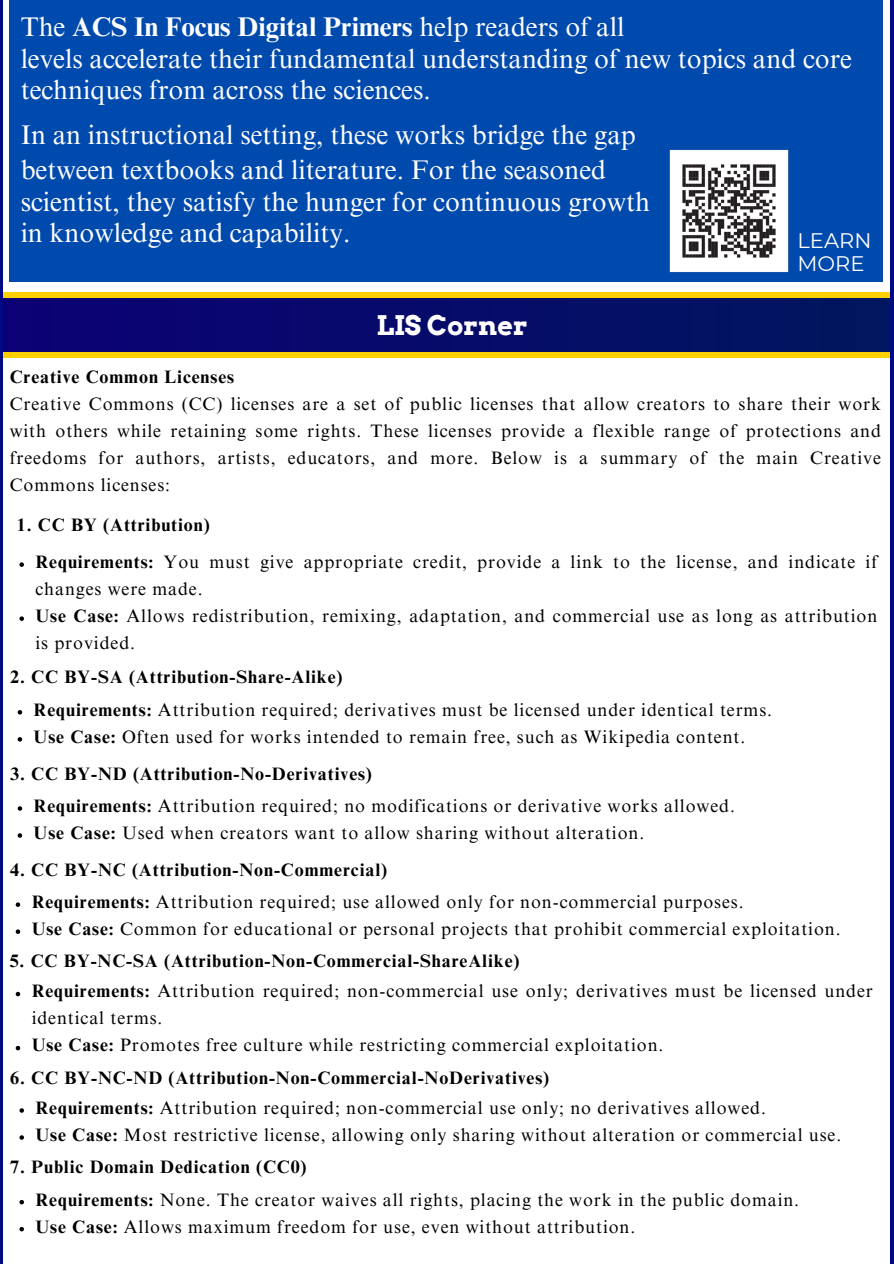
<style>
.page{position:relative;width:894px;height:1264px;background:#fff}
.page>*{position:absolute;margin:0;border:0;box-sizing:border-box;transform-origin:0 0}
.t1{font:27px/31.5px "Times NRMT Pro";color:#fff}
.t2{font:700 27px "Arvo";color:#fff}
.t3{font:21px/22.5px "Montserrat";color:#fff}
.t4{font:18px/27px "Times NRMT Pro";letter-spacing:.05em;color:#000}
.t5{font:700 18px "Times NRMT Pro";letter-spacing:.05em;color:#000}
.s1{font-weight:700}
</style>
<div class="page">
<svg style="left:3px;top:292px;width:886px;height:65px"></svg>
<svg style="left:889px;top:0;width:4px;height:1263px;fill:#000982"></svg>
<hr style="left:0;top:0;width:3px;height:1263px;background:#000982">
<div style="left:10px;top:0;width:872px;height:281px;background:#004aad"></div>
<img style="left:669px;top:149px;width:120px;height:124px">
<svg style="left:19px;top:562px;width:5px;height:5px"></svg>
<svg style="left:19px;top:616px;width:5px;height:5px"></svg>
<svg style="left:18px;top:710px;width:4px;height:4px"></svg>
<svg style="left:18px;top:737px;width:4px;height:4px"></svg>
<svg style="left:18px;top:806px;width:4px;height:4px"></svg>
<svg style="left:18px;top:833px;width:4px;height:4px"></svg>
<svg style="left:16px;top:902px;width:4px;height:4px"></svg>
<svg style="left:16px;top:929px;width:4px;height:4px"></svg>
<svg style="left:16px;top:991px;width:4px;height:5px"></svg>
<svg style="left:16px;top:1045px;width:4px;height:5px"></svg>
<svg style="left:19px;top:1108px;width:5px;height:4px"></svg>
<svg style="left:19px;top:1135px;width:5px;height:4px"></svg>
<svg style="left:19px;top:1199px;width:5px;height:5px"></svg>
<svg style="left:19px;top:1227px;width:5px;height:4px"></svg>
<h2 class="t1" style="left:21px;top:15px;width:832px">The <span class="s1">ACS In Focus Digital Primers</span> help readers of all<br>levels accelerate their fundamental understanding of new topics and core techniques from across the sciences.</h2>
<h2 class="t1" style="left:21px;top:121px;width:616px;line-height:34.8px">In an instructional setting, these works bridge the gap between textbooks and literature. For the seasoned</h2>
<h2 class="t1" style="left:21px;top:189px;width:630px">scientist, they satisfy the hunger for continuous growth in knowledge and capability.</h2>
<p class="t3" style="left:797px;top:229px;width:75px">LEARN<br>MORE</p>
<h3 class="t2" style="left:376px;top:308px;width:153px">LIS Corner</h3>
<h1 class="t5" style="left:10px;top:370px;width:226px">Creative Common Licenses</h1>
<p class="t4" style="left:10px;top:392px;width:872px;text-align:justify">Creative Commons (CC) licenses are a set of public licenses that allow creators to share their work with others while retaining some rights. These licenses provide a flexible range of protections and freedoms for authors, artists, educators, and more. Below is a summary of the main Creative Commons licenses:</p>
<p class="t5" style="left:17px;top:518px;width:194px">1. CC BY (Attribution)</p>
<h4 class="t4" style="left:35px;top:550px;width:843px"><span class="s1">Requirements:</span> You must give appropriate credit, provide a link to the license, and indicate if changes were made.</h4>
<p class="t4" style="left:35px;top:604px;width:843px"><span class="s1">Use Case:</span> Allows redistribution, remixing, adaptation, and commercial use as long as attribution is provided.</p>
<p class="t5" style="left:10px;top:669px;width:334px">2. CC BY-SA (Attribution-Share-Alike)</p>
<h4 class="t4" style="left:34px;top:698px;width:739px"><span class="s1">Requirements:</span> Attribution required; derivatives must be licensed under identical terms.</h4>
<p class="t4" style="left:34px;top:725px;width:713px"><span class="s1">Use Case:</span> Often used for works intended to remain free, such as Wikipedia content.</p>
<p class="t5" style="left:10px;top:766px;width:363px">3. CC BY-ND (Attribution-No-Derivatives)</p>
<h4 class="t4" style="left:34px;top:794px;width:702px"><span class="s1">Requirements:</span> Attribution required; no modifications or derivative works allowed.</h4>
<p class="t4" style="left:34px;top:821px;width:612px"><span class="s1">Use Case:</span> Used when creators want to allow sharing without alteration.</p>
<p class="t5" style="left:10px;top:862px;width:378px">4. CC BY-NC (Attribution-Non-Commercial)</p>
<h4 class="t4" style="left:32px;top:890px;width:713px"><span class="s1">Requirements:</span> Attribution required; use allowed only for non-commercial purposes.</h4>
<p class="t4" style="left:32px;top:917px;width:810px"><span class="s1">Use Case:</span> Common for educational or personal projects that prohibit commercial exploitation.</p>
<p class="t5" style="left:10px;top:954px;width:511px">5. CC BY-NC-SA (Attribution-Non-Commercial-ShareAlike)</p>
<h4 class="t4" style="left:32px;top:980px;width:842px"><span class="s1">Requirements:</span> Attribution required; non-commercial use only; derivatives must be licensed under identical terms.</h4>
<p class="t4" style="left:32px;top:1034px;width:633px"><span class="s1">Use Case:</span> Promotes free culture while restricting commercial exploitation.</p>
<p class="t5" style="left:10px;top:1070px;width:540px">6. CC BY-NC-ND (Attribution-Non-Commercial-NoDerivatives)</p>
<h4 class="t4" style="left:35px;top:1096px;width:731px"><span class="s1">Requirements:</span> Attribution required; non-commercial use only; no derivatives allowed.</h4>
<p class="t4" style="left:35px;top:1123px;width:807px"><span class="s1">Use Case:</span> Most restrictive license, allowing only sharing without alteration or commercial use.</p>
<p class="t5" style="left:10px;top:1160px;width:298px">7. Public Domain Dedication (CC0)</p>
<h4 class="t4" style="left:35px;top:1188px;width:765px"><span class="s1">Requirements:</span> None. The creator waives all rights, placing the work in the public domain.</h4>
<p class="t4" style="left:35px;top:1215px;width:601px"><span class="s1">Use Case:</span> Allows maximum freedom for use, even without attribution.</p>
</div>
